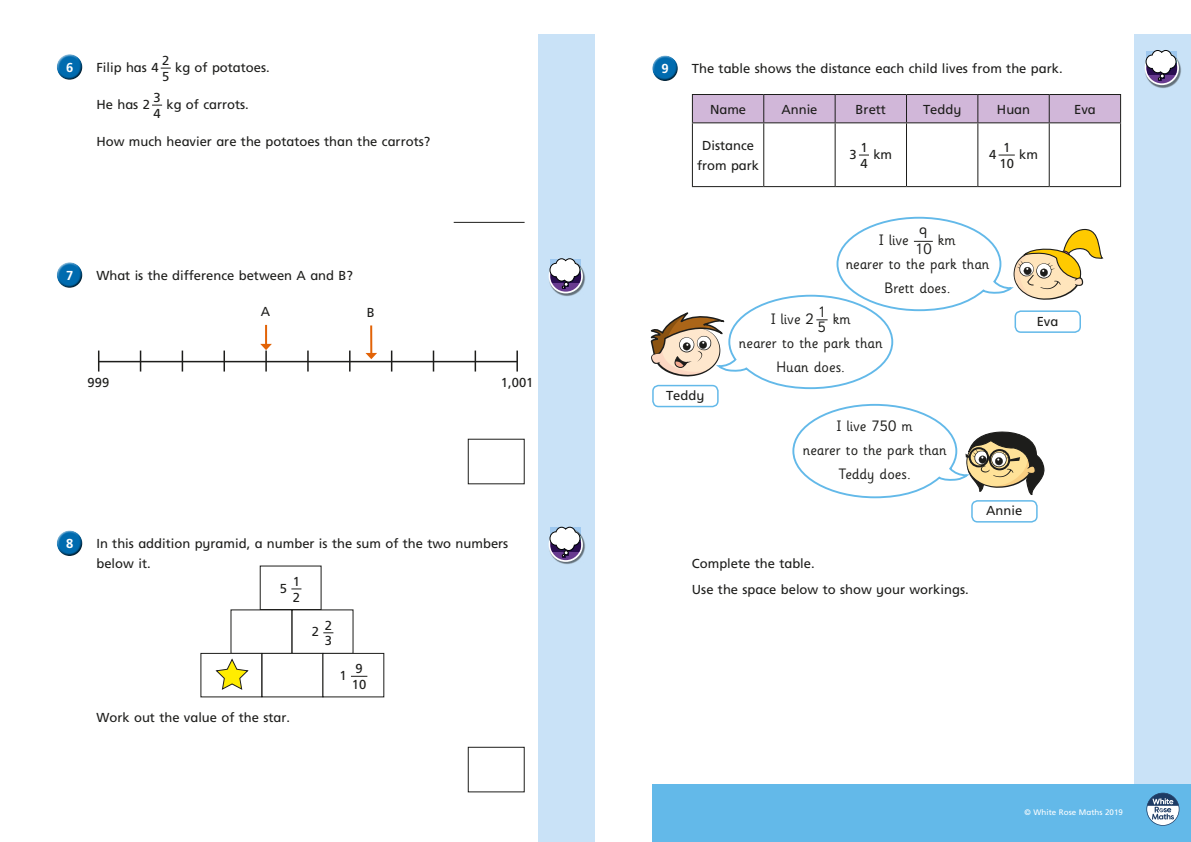
<style>
.page{position:relative;width:1191px;height:842px;background:#fff}
.page>*{position:absolute;margin:0;border:0;box-sizing:border-box;transform-origin:0 0}
.t1{font:15px/15.8px "Sassoon Infant Std";color:#1d1d1b}
.t2{font:13px/15.8px "Frutiger Inf";color:#1d1d1b}
.t3{font:700 13px "Frutiger Inf";color:#fff}
.t4{font:8px "Frutiger Inf";color:#fff}
</style>
<div class="page">
<div style="left:539px;top:34px;width:99px;height:808px;background:#c9e2f7"></div>
<div style="left:1134px;top:34px;width:57px;height:808px;background:#c9e2f7"></div>
<div style="left:595px;top:0;width:43px;height:842px;background:#fff"></div>
<div style="left:57px;top:54px;width:26px;height:20px;background:#fff;opacity:.75"></div>
<div style="left:57px;top:58px;width:27px;height:23px;background:#1d1d1b;opacity:.75"></div>
<hr style="left:454px;top:222px;width:70px;height:1px;background:#1d1d1b">
<div style="left:57px;top:262px;width:26px;height:20px;background:#fff;opacity:.75"></div>
<div style="left:57px;top:266px;width:27px;height:23px;background:#1d1d1b;opacity:.75"></div>
<div style="left:57px;top:530px;width:26px;height:20px;background:#fff;opacity:.75"></div>
<div style="left:57px;top:534px;width:27px;height:23px;background:#1d1d1b;opacity:.75"></div>
<div style="left:468px;top:747px;width:56px;height:45px;border:1px solid #1d1d1b"></div>
<div style="left:652px;top:785px;width:539px;height:57px;background:#63b9e9"></div>
<svg style="left:1146px;top:793px;width:33px;height:33px"></svg>
<div style="left:652px;top:55px;width:26px;height:21px;background:#fff;opacity:.75"></div>
<div style="left:652px;top:59px;width:27px;height:23px;background:#1d1d1b;opacity:.75"></div>
<div style="left:692px;top:94px;width:429px;height:28px;background:#d1b7d9"></div>
<hr style="left:692px;top:122px;width:71px;height:1px;background:#1d1d1b">
<hr style="left:692px;top:123px;width:1px;height:63px;background:#1d1d1b">
<hr style="left:763px;top:122px;width:72px;height:1px;background:#1d1d1b">
<hr style="left:763px;top:123px;width:1px;height:63px;background:#1d1d1b">
<hr style="left:835px;top:122px;width:71px;height:1px;background:#1d1d1b">
<hr style="left:834px;top:123px;width:1px;height:63px;background:#1d1d1b">
<hr style="left:906px;top:122px;width:72px;height:1px;background:#1d1d1b">
<hr style="left:906px;top:123px;width:1px;height:63px;background:#1d1d1b">
<hr style="left:978px;top:122px;width:71px;height:1px;background:#1d1d1b">
<hr style="left:977px;top:123px;width:1px;height:63px;background:#1d1d1b">
<hr style="left:1049px;top:122px;width:72px;height:1px;background:#1d1d1b">
<hr style="left:1048px;top:123px;width:1px;height:63px;background:#1d1d1b">
<hr style="left:1120px;top:123px;width:1px;height:63px;background:#1d1d1b">
<hr style="left:692px;top:186px;width:71px;height:1px;background:#1d1d1b">
<hr style="left:763px;top:186px;width:72px;height:1px;background:#1d1d1b">
<hr style="left:835px;top:186px;width:71px;height:1px;background:#1d1d1b">
<hr style="left:906px;top:186px;width:72px;height:1px;background:#1d1d1b">
<hr style="left:978px;top:186px;width:71px;height:1px;background:#1d1d1b">
<hr style="left:1049px;top:186px;width:72px;height:1px;background:#1d1d1b">
<svg style="left:998px;top:155px;width:16px;height:1px"></svg>
<img style="left:1149px;top:51px;width:32px;height:37px">
<svg style="left:1145px;top:52px;width:33px;height:32px"></svg>
<div style="left:1144px;top:51px;width:35px;height:34px;border:2px solid #fff;border-radius:50%"></div>
<svg style="left:1145px;top:50px;width:31px;height:31px"></svg>
<img style="left:549px;top:528px;width:36px;height:36px">
<svg style="left:549px;top:528px;width:33px;height:33px"></svg>
<div style="left:548px;top:528px;width:35px;height:34px;border:2px solid #fff;border-radius:50%"></div>
<svg style="left:550px;top:527px;width:30px;height:30px"></svg>
<img style="left:549px;top:259px;width:36px;height:37px">
<svg style="left:549px;top:260px;width:33px;height:33px"></svg>
<div style="left:548px;top:259px;width:35px;height:34px;border:2px solid #fff;border-radius:50%"></div>
<svg style="left:550px;top:258px;width:30px;height:31px"></svg>
<hr style="left:265px;top:325px;width:2px;height:21px;background:#e26307">
<svg style="left:260px;top:344px;width:12px;height:6px"></svg>
<hr style="left:370px;top:325px;width:2px;height:30px;background:#e26307">
<svg style="left:365px;top:353px;width:12px;height:6px"></svg>
<hr style="left:98px;top:361px;width:419px;height:1px;background:#1d1d1b">
<hr style="left:516px;top:351px;width:2px;height:20px;background:#1d1d1b">
<svg style="left:98px;top:351px;width:1px;height:20px"></svg>
<hr style="left:223px;top:351px;width:2px;height:20px;background:#1d1d1b">
<svg style="left:349px;top:351px;width:1px;height:20px"></svg>
<svg style="left:140px;top:351px;width:1px;height:20px"></svg>
<hr style="left:265px;top:351px;width:2px;height:20px;background:#1d1d1b">
<svg style="left:391px;top:351px;width:1px;height:20px"></svg>
<svg style="left:433px;top:351px;width:1px;height:20px"></svg>
<svg style="left:182px;top:351px;width:1px;height:20px"></svg>
<hr style="left:307px;top:351px;width:2px;height:20px;background:#1d1d1b">
<hr style="left:474px;top:351px;width:2px;height:20px;background:#1d1d1b">
<div style="left:230px;top:609px;width:62px;height:45px;border:1px solid #1d1d1b"></div>
<div style="left:200px;top:653px;width:62px;height:44px;border:1px solid #1d1d1b"></div>
<div style="left:261px;top:653px;width:62px;height:44px;border:1px solid #1d1d1b"></div>
<svg style="left:351px;top:676px;width:16px;height:1px"></svg>
<div style="left:322px;top:653px;width:62px;height:44px;border:1px solid #1d1d1b"></div>
<svg style="left:215px;top:658px;width:34px;height:32px"></svg>
<svg style="left:650px;top:216px;width:453px;height:174px"></svg>
<svg style="left:792px;top:403px;width:253px;height:96px"></svg>
<div style="left:1015px;top:311px;width:65px;height:21px;background:#fff;border-radius:6px"></div>
<div style="left:1014px;top:310px;width:67px;height:23px;border:2px solid #63b9e9;border-radius:6px"></div>
<div style="left:653px;top:386px;width:65px;height:20px;background:#fff;border-radius:6px"></div>
<div style="left:652px;top:385px;width:66px;height:22px;border:2px solid #63b9e9;border-radius:6px"></div>
<div style="left:971px;top:500px;width:66px;height:23px;border:2px solid #63b9e9;border-radius:6px"></div>
<p class="t3" style="left:66px;top:60px;width:9px">6</p>
<p class="t2" style="left:96px;top:59px;width:64px">Filip has 4</p>
<p class="t2" style="left:162px;top:52px;width:9px">2<br>5</p>
<p class="t2" style="left:175px;top:59px;width:96px">kg of potatoes.</p>
<p class="t2" style="left:96px;top:96px;width:55px">He has 2</p>
<p class="t2" style="left:153px;top:89px;width:9px">3<br>4</p>
<p class="t2" style="left:166px;top:96px;width:84px">kg of carrots.</p>
<p class="t2" style="left:96px;top:133px;width:335px">How much heavier are the potatoes than the carrots?</p>
<p class="t3" style="left:66px;top:268px;width:9px">7</p>
<p class="t2" style="left:96px;top:267px;width:258px">What is the difference between A and B?</p>
<p class="t2" style="left:261px;top:304px;width:11px">A</p>
<p class="t2" style="left:367px;top:304px;width:9px">B</p>
<p class="t2" style="left:88px;top:375px;width:23px">999</p>
<p class="t2" style="left:501px;top:375px;width:34px">1,001</p>
<p class="t3" style="left:66px;top:536px;width:9px">8</p>
<p class="t2" style="left:96px;top:533px;width:413px;line-height:20px">In this addition pyramid, a number is the sum of the two numbers below it.</p>
<p class="t2" style="left:280px;top:580px;width:9px">5</p>
<p class="t2" style="left:293px;top:573px;width:9px">1<br>2</p>
<p class="t2" style="left:96px;top:709px;width:195px">Work out the value of the star.</p>
<p class="t2" style="left:312px;top:624px;width:9px">2</p>
<p class="t2" style="left:325px;top:617px;width:9px">2<br>3</p>
<p class="t2" style="left:339px;top:667px;width:9px">1</p>
<p class="t2" style="left:352px;top:661px;width:16px">9<br>10</p>
<p class="t3" style="left:661px;top:61px;width:9px">9</p>
<p class="t2" style="left:692px;top:60px;width:372px">The table shows the distance each child lives from the park.</p>
<p class="t2" style="left:710px;top:101px;width:38px">Name</p>
<p class="t2" style="left:781px;top:101px;width:38px">Annie</p>
<p class="t2" style="left:855px;top:101px;width:32px">Brett</p>
<p class="t2" style="left:923px;top:101px;width:40px">Teddy</p>
<p class="t2" style="left:997px;top:101px;width:35px">Huan</p>
<p class="t2" style="left:1074px;top:101px;width:23px">Eva</p>
<p class="t2" style="left:697px;top:135px;width:64px;line-height:20px;text-align:center">Distance from park</p>
<p class="t2" style="left:849px;top:146px;width:9px">3</p>
<p class="t2" style="left:860px;top:139px;width:9px">1<br>4</p>
<p class="t2" style="left:873px;top:146px;width:20px">km</p>
<p class="t2" style="left:989px;top:146px;width:9px">4</p>
<p class="t2" style="left:999px;top:139px;width:16px">1<br>10</p>
<p class="t2" style="left:1019px;top:146px;width:20px">km</p>
<p class="t2" style="left:666px;top:388px;width:40px">Teddy</p>
<p class="t1" style="left:879px;top:232px;width:31px">I live</p>
<p class="t1" style="left:915px;top:225px;width:18px">9<br>10</p>
<p class="t1" style="left:938px;top:232px;width:19px">km</p>
<p class="t1" style="left:845px;top:256px;width:145px">nearer to the park than</p>
<p class="t1" style="left:884px;top:280px;width:68px">Brett does.</p>
<p class="t1" style="left:771px;top:311px;width:44px">I live 2</p>
<p class="t1" style="left:818px;top:304px;width:10px">1<br>5</p>
<p class="t1" style="left:832px;top:311px;width:19px">km</p>
<p class="t1" style="left:739px;top:335px;width:145px">nearer to the park than</p>
<p class="t1" style="left:776px;top:359px;width:70px">Huan does.</p>
<p class="t2" style="left:1036px;top:313px;width:23px">Eva</p>
<p class="t1" style="left:803px;top:414px;width:145px;line-height:24px;text-align:center">I live 750 m<br>nearer to the park than<br>Teddy does.</p>
<p class="t2" style="left:986px;top:503px;width:38px">Annie</p>
<p class="t2" style="left:692px;top:551px;width:278px;line-height:25.7px">Complete the table.<br>Use the space below to show your workings.</p>
<p class="t4" style="left:1024px;top:808px;width:100px">© White Rose Maths 2019</p>
</div>
